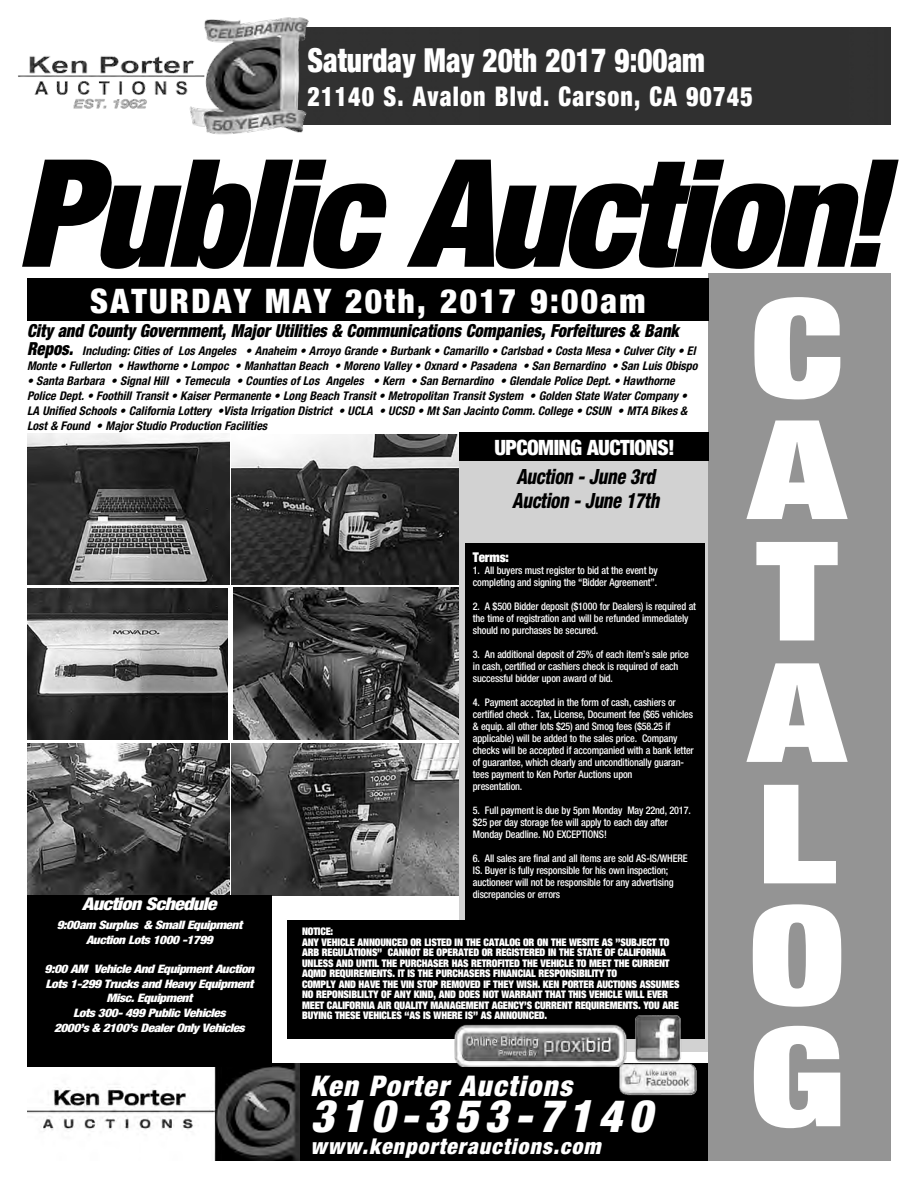
<style>
.page{position:relative;width:918px;height:1188px;background:#fff}
.page>*{position:absolute;margin:0;border:0;box-sizing:border-box;transform-origin:0 0}
.t1{font:italic 900 condensed 150px "Helvetica Neue";letter-spacing:-.035em;color:#000}
.t2{font:900 expanded 138px "Helvetica Neue";color:#fff;scale:1.25 1}
.t3{font:italic 900 condensed 45px "Helvetica Neue";letter-spacing:.15em;color:#fff}
.t4{font:900 condensed 33.6px "Helvetica Neue";letter-spacing:.07em;color:#fff}
.t5{font:900 condensed 33px "Helvetica Neue";color:#fff;scale:.88 1}
.t6{font:italic 900 condensed 28.5px "Helvetica Neue";letter-spacing:.05em;color:#fff}
.t7{font:900 condensed 27px "Helvetica Neue";letter-spacing:.05em;color:#fff;scale:.88 1}
.t8{font:italic 900 condensed 21.9px "Helvetica Neue";letter-spacing:.05em;color:#fff}
.t9{font:italic 800 condensed 21px "Helvetica Neue";letter-spacing:-.015em;color:#000;scale:.87 1}
.t10{font:900 condensed 21px "Helvetica Neue";letter-spacing:-.025em;color:#fff}
.t11{font:italic 900 condensed 18px "Helvetica Neue";color:#000;scale:.92 1}
.t12{font:italic 900 condensed 17.55px "Helvetica Neue";letter-spacing:-.035em;color:#fff;scale:1.14 1}
.t13{font:900 expanded 13.5px "Helvetica Neue";letter-spacing:-.015em;color:#fff}
.t14{font:italic 700 condensed 12px/15px "Helvetica Neue";color:#000}
.t15{font:italic 900 condensed 11.7px/14.5px "Helvetica Neue";letter-spacing:-.035em;color:#fff;text-align:center;scale:1.14 1}
.t16{font:500 condensed 10.5px/12px "Helvetica Neue";letter-spacing:-.015em;color:#fff}
.t17{font:900 expanded 10.5px/10.5px "Helvetica Neue";letter-spacing:-.015em;color:#fff}
.s1{font-weight:900;font-size:18px}
</style>
<div class="page">
<div style="left:459px;top:432px;width:250px;height:620px;background:#d2d2d2"></div>
<div style="left:310px;top:27px;width:581px;height:98px;background:#303030"></div>
<img style="left:27px;top:1063px;width:273px;height:98px">
<div style="left:300px;top:1063px;width:423px;height:98px;background:#000"></div>
<div style="left:709px;top:274px;width:182px;height:887px;background:#949494"></div>
<div style="left:27px;top:278px;width:682px;height:43px;background:#000"></div>
<div style="left:459px;top:432px;width:250px;height:29px;background:#000"></div>
<img style="left:27px;top:434px;width:202px;height:150px">
<img style="left:232px;top:434px;width:227px;height:150px">
<img style="left:27px;top:588px;width:201px;height:152px">
<img style="left:234px;top:588px;width:225px;height:152px">
<img style="left:27px;top:743px;width:202px;height:152px">
<img style="left:232px;top:743px;width:227px;height:152px">
<img style="left:18px;top:17px;width:292px;height:118px">
<div style="left:27px;top:895px;width:245px;height:172px;background:#000"></div>
<div style="left:465px;top:543px;width:240px;height:384px;background:#000"></div>
<div style="left:287px;top:920px;width:418px;height:119px;background:#000"></div>
<img style="left:619px;top:1015px;width:78px;height:80px">
<img style="left:454px;top:1023px;width:177px;height:44px">
<p class="t5" style="left:308px;top:33px;width:453px">Saturday May 20th 2017 9:00am</p>
<p class="t7" style="left:308px;top:74px;width:508px">21140 S. Avalon Blvd. Carson, CA 90745</p>
<p class="t1" style="left:16px;top:121px;width:871px">Public Auction!</p>
<p class="t4" style="left:90px;top:273px;width:557px">SATURDAY MAY 20th, 2017 9:00am</p>
<p class="t11" style="left:27px;top:320px;width:710px">City and County Government, Major Utilities &amp; Communications Companies, Forfeitures &amp; Bank</p>
<p class="t14" style="left:27px;top:344px;width:672px"><span class="s1">Repos.</span> Including: Cities of Los Angeles • Anaheim • Arroyo Grande • Burbank • Camarillo • Carlsbad • Costa Mesa • Culver City • El<br>Monte • Fullerton • Hawthorne • Lompoc • Manhattan Beach • Moreno Valley • Oxnard • Pasadena • San Bernardino • San Luis Obispo</p>
<p class="t14" style="left:27px;top:374px;width:662px">• Santa Barbara • Signal Hill • Temecula • Counties of Los Angeles • Kern • San Bernardino • Glendale Police Dept. • Hawthorne Police Dept. • Foothill Transit • Kaiser Permanente • Long Beach Transit • Metropolitan Transit System • Golden State Water Company • LA Unified Schools • California Lottery •Vista Irrigation District • UCLA • UCSD • Mt San Jacinto Comm. College • CSUN • MTA Bikes &amp; Lost &amp; Found • Major Studio Production Facilities</p>
<p class="t10" style="left:495px;top:430px;width:182px">UPCOMING AUCTIONS!</p>
<p class="t12" style="left:82px;top:893px;width:119px">Auction Schedule</p>
<p class="t15" style="left:57px;top:918px;width:164px">9:00am Surplus &amp; Small Equipment</p>
<p class="t15" style="left:86px;top:932px;width:113px">Auction Lots 1000 -1799</p>
<p class="t15" style="left:45px;top:961px;width:185px">9:00 AM Vehicle And Equipment Auction</p>
<p class="t15" style="left:46px;top:976px;width:184px">Lots 1-299 Trucks and Heavy Equipment</p>
<p class="t15" style="left:107px;top:991px;width:77px">Misc. Equipment</p>
<p class="t15" style="left:54px;top:1005px;width:169px">Lots 300- 499 Public Vehicles<br>2000’s &amp; 2100’s Dealer Only Vehicles</p>
<p class="t9" style="left:516px;top:463px;width:161px">Auction - June 3rd</p>
<p class="t9" style="left:512px;top:487px;width:170px">Auction - June 17th</p>
<p class="t13" style="left:473px;top:548px;width:38px">Terms:</p>
<p class="t16" style="left:473px;top:564px;width:187px">1. All buyers must register to bid at the event by</p>
<p class="t16" style="left:473px;top:576px;width:186px">completing and signing the “Bidder Agreement”.</p>
<p class="t16" style="left:473px;top:600px;width:225px">2. A $500 Bidder deposit ($1000 for Dealers) is required at the time of registration and will be refunded immediately should no purchases be secured.</p>
<p class="t16" style="left:473px;top:648px;width:218px">3. An additional deposit of 25% of each item’s sale price in cash, certified or cashiers check is required of each</p>
<p class="t16" style="left:473px;top:672px;width:142px">successful bidder upon award of bid.</p>
<p class="t16" style="left:473px;top:696px;width:204px">4. Payment accepted in the form of cash, cashiers or</p>
<p class="t16" style="left:473px;top:708px;width:222px">certified check . Tax, License, Document fee ($65 vehicles &amp; equip. all other lots $25) and Smog fees ($58.25 if</p>
<p class="t16" style="left:473px;top:732px;width:222px">applicable) will be added to the sales price. Company checks will be accepted if accompanied with a bank letter of guarantee, which clearly and unconditionally guaran&shy;tees payment to Ken Porter Auctions upon</p>
<p class="t16" style="left:473px;top:780px;width:51px">presentation.</p>
<p class="t16" style="left:473px;top:804px;width:219px">5. Full payment is due by 5pm Monday May 22nd, 2017. $25 per day storage fee will apply to each day after<br>Monday Deadline. NO EXCEPTIONS!</p>
<p class="t16" style="left:473px;top:852px;width:216px">6. All sales are final and all items are sold AS-IS/WHERE<br>IS. Buyer is fully responsible for his own inspection;</p>
<p class="t16" style="left:473px;top:876px;width:202px">auctioneer will not be responsible for any advertising</p>
<p class="t16" style="left:473px;top:888px;width:89px">discrepancies or errors</p>
<p class="t17" style="left:302px;top:926px;width:33px">NOTICE:</p>
<p class="t17" style="left:302px;top:936px;width:369px">ANY VEHICLE ANNOUNCED OR LISTED IN THE CATALOG OR ON THE WESITE AS ”SUBJECT TO ARB REGULATIONS” CANNOT BE OPERATED OR REGISTERED IN THE STATE OF CALIFORNIA UNLESS AND UNTIL THE PURCHASER HAS RETROFITED THE VEHICLE TO MEET THE CURRENT AQMD REQUIREMENTS. IT IS THE PURCHASERS FINANCIAL RESPONSIBILITY TO</p>
<p class="t17" style="left:302px;top:978px;width:379px">COMPLY AND HAVE THE VIN STOP REMOVED IF THEY WISH. KEN PORTER AUCTIONS ASSUMES NO REPONSIBLILTY OF ANY KIND, AND DOES NOT WARRANT THAT THIS VEHICLE WILL EVER MEET CALIFORNIA AIR QUALITY MANAGEMENT AGENCY’S CURRENT REQUIREMENTS. YOU ARE BUYING THESE VEHICLES “AS IS WHERE IS” AS ANNOUNCED.</p>
<p class="t6" style="left:310px;top:1068px;width:263px">Ken Porter Auctions</p>
<p class="t3" style="left:310px;top:1089px;width:343px">310-353-7140</p>
<p class="t8" style="left:310px;top:1132px;width:292px">www.kenporterauctions.com</p>
<p class="t2" style="left:751px;top:260px;width:75px">C</p>
<p class="t2" style="left:748px;top:382px;width:81px">A</p>
<p class="t2" style="left:757px;top:503px;width:65px">T</p>
<p class="t2" style="left:748px;top:624px;width:81px">A</p>
<p class="t2" style="left:757px;top:746px;width:65px">L</p>
<p class="t2" style="left:749px;top:867px;width:78px">O</p>
<p class="t2" style="left:749px;top:989px;width:78px">G</p>
</div>
